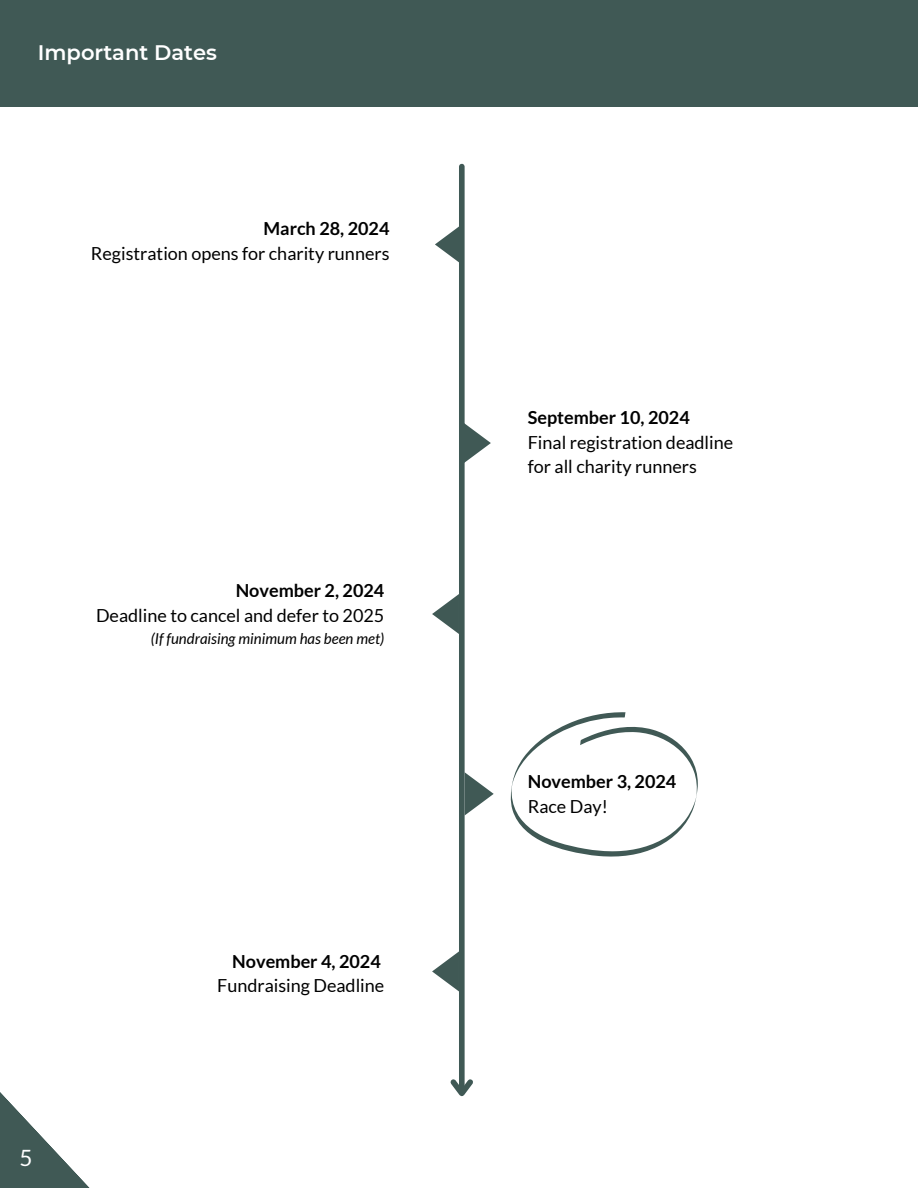
<style>
.page{position:relative;width:918px;height:1188px;background:#fff}
.page>*{position:absolute;margin:0;border:0;box-sizing:border-box;transform-origin:0 0}
.t1{font:22.5px "Lato";color:#fff}
.t2{font:600 21px "Montserrat";color:#fff}
.t3{font:18px/24.8px "Lato";color:#000}
.t4{font:700 18px "Lato";color:#000}
.t5{font:italic 15px "Lato";color:#000}
</style>
<div class="page">
<div style="left:0;top:0;width:918px;height:106px;background:#405955"></div>
<div style="left:459px;top:167px;width:6px;height:925px;background:#405955"></div>
<svg style="left:450px;top:1074px;width:23px;height:23px"></svg>
<svg style="left:435px;top:226px;width:24px;height:37px"></svg>
<svg style="left:432px;top:594px;width:27px;height:40px"></svg>
<svg style="left:464px;top:421px;width:27px;height:44px"></svg>
<svg style="left:465px;top:772px;width:29px;height:43px"></svg>
<svg style="left:0;top:1092px;width:90px;height:96px"></svg>
<svg style="left:432px;top:951px;width:27px;height:40px"></svg>
<svg style="left:510px;top:712px;width:188px;height:145px"></svg>
<p class="t2" style="left:38px;top:40px;width:181px">Important Dates</p>
<p class="t4" style="left:264px;top:217px;width:127px">March 28, 2024</p>
<p class="t3" style="left:91px;top:240px;width:300px">Registration opens for charity runners</p>
<p class="t4" style="left:236px;top:579px;width:150px">November 2, 2024</p>
<p class="t3" style="left:96px;top:602px;width:290px">Deadline to cancel and defer to 2025</p>
<p class="t5" style="left:151px;top:629px;width:235px">(If fundraising minimum has been met)</p>
<p class="t1" style="left:20px;top:1144px;width:15px">5</p>
<p class="t4" style="left:232px;top:950px;width:150px">November 4, 2024</p>
<p class="t3" style="left:217px;top:973px;width:169px">Fundraising Deadline</p>
<p class="t4" style="left:528px;top:406px;width:164px">September 10, 2024</p>
<p class="t3" style="left:528px;top:429px;width:207px">Final registration deadline for all charity runners</p>
<p class="t4" style="left:528px;top:771px;width:150px">November 3, 2024</p>
<p class="t3" style="left:528px;top:794px;width:82px">Race Day!</p>
</div>
